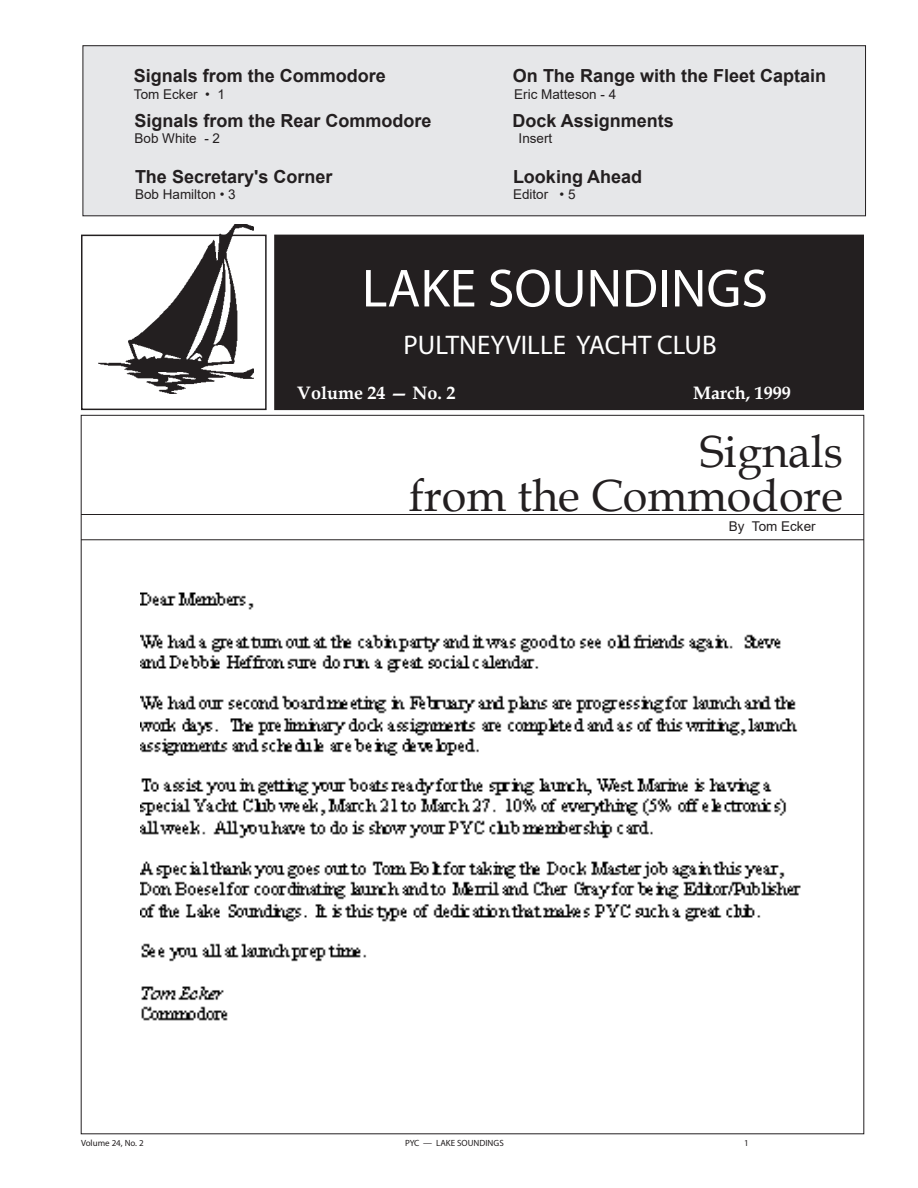
<style>
.page{position:relative;width:918px;height:1188px;background:#fff}
.page>*{position:absolute;margin:0;border:0;box-sizing:border-box;transform-origin:0 0}
.t1{font:54px "Myriad Pro";color:#fff}
.t2{font:45px "Book Antiqua";color:#231f20}
.t3{font:27px "Myriad Pro";color:#fff}
.t4{font:700 18px "Arial";color:#231f20}
.t5{font:700 18px "Book Antiqua";color:#fff}
.t6{font:13.5px "Arial";color:#231f20}
.t7{font:9px "Myriad Pro";color:#231f20}
</style>
<div class="page">
<div style="left:275px;top:235px;width:588px;height:174px;background:#231f20"></div>
<div style="left:274px;top:235px;width:590px;height:175px;border:2px solid #231f20"></div>
<div style="left:81px;top:235px;width:186px;height:175px;border:2px solid #231f20"></div>
<div style="left:83px;top:46px;width:783px;height:170px;background:#e6e7e9"></div>
<hr style="left:81px;top:514px;width:783px;height:1px;background:#231f20">
<hr style="left:81px;top:540px;width:783px;height:1px;background:#231f20">
<img style="left:98px;top:224px;width:155px;height:170px">
<img style="left:141px;top:592px;width:660px;height:429px">
<p class="t4" style="left:134px;top:63px;width:254px">Signals from the Commodore</p>
<p class="t4" style="left:513px;top:63px;width:315px">On The Range with the Fleet Captain</p>
<p class="t6" style="left:134px;top:85px;width:93px">Tom Ecker • 1</p>
<p class="t6" style="left:514px;top:85px;width:104px">Eric Matteson - 4</p>
<p class="t4" style="left:135px;top:108px;width:299px">Signals from the Rear Commodore</p>
<p class="t4" style="left:513px;top:108px;width:163px">Dock Assignments</p>
<p class="t6" style="left:135px;top:129px;width:87px">Bob White - 2</p>
<p class="t6" style="left:519px;top:129px;width:35px">Insert</p>
<p class="t4" style="left:135px;top:164px;width:199px">The Secretary's Corner</p>
<p class="t4" style="left:513px;top:164px;width:131px">Looking Ahead</p>
<p class="t6" style="left:135px;top:185px;width:102px">Bob Hamilton • 3</p>
<p class="t6" style="left:513px;top:185px;width:64px">Editor • 5</p>
<p class="t1" style="left:362px;top:255px;width:408px">LAKE SOUNDINGS</p>
<p class="t3" style="left:404px;top:328px;width:315px">PULTNEYVILLE YACHT CLUB</p>
<p class="t5" style="left:297px;top:380px;width:160px">Volume 24 — No. 2</p>
<p class="t5" style="left:693px;top:380px;width:99px">March, 1999</p>
<p class="t2" style="left:700px;top:421px;width:144px">Signals</p>
<p class="t2" style="left:409px;top:464px;width:435px">from the Commodore</p>
<p class="t6" style="left:729px;top:517px;width:88px">By Tom Ecker</p>
<p class="t7" style="left:81px;top:1137px;width:64px">Volume 24, No. 2</p>
<p class="t7" style="left:405px;top:1137px;width:100px">PYC — LAKE SOUNDINGS</p>
<p class="t7" style="left:744px;top:1137px;width:6px">1</p>
</div>
